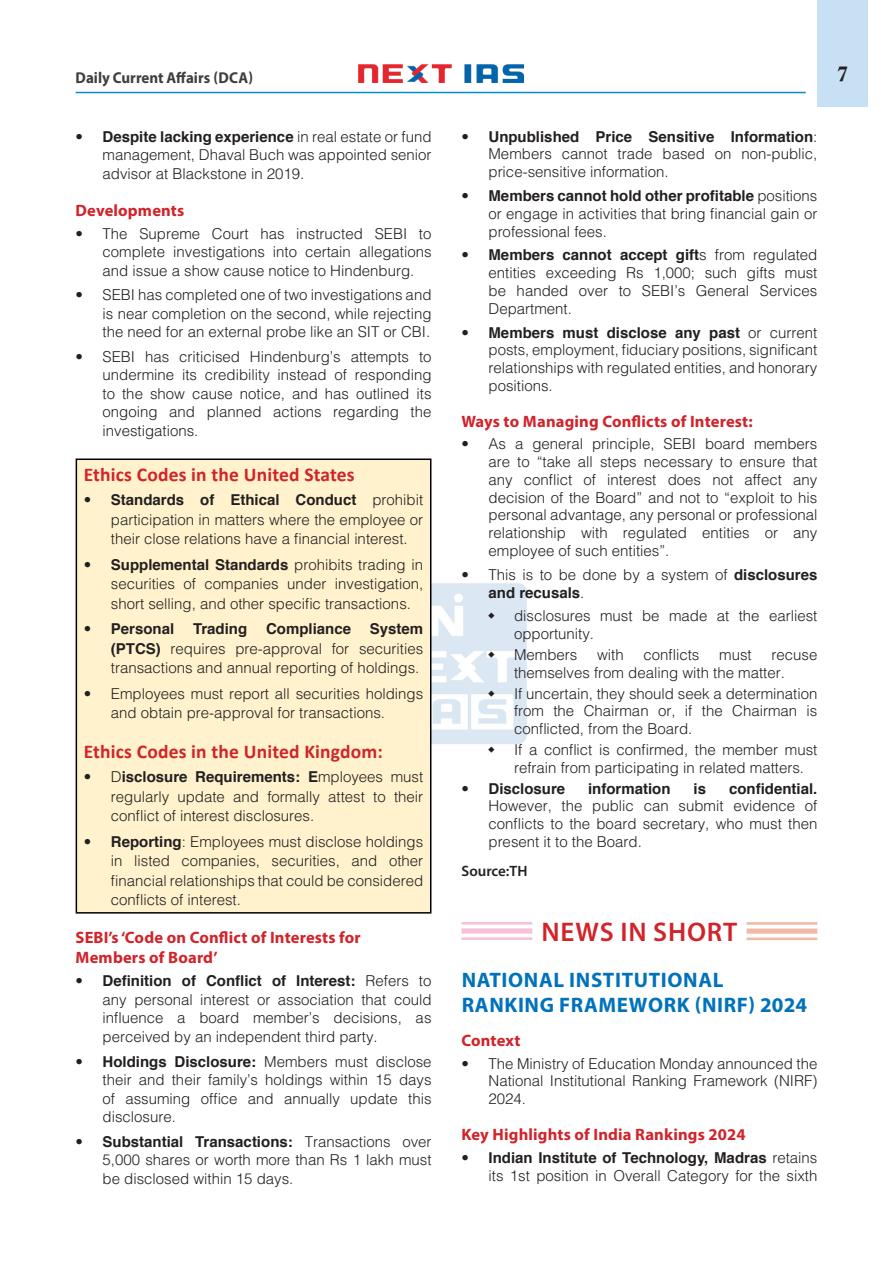
<style>
.page{position:relative;width:893px;height:1263px;background:#fff}
.page>*{position:absolute;margin:0;border:0;box-sizing:border-box;transform-origin:0 0}
.News_In_Short__headi{font:600 27px "Myriad Pro";letter-spacing:.03em;color:#d1232a}
.H-1{font:700 21px/25px "Myriad Pro";letter-spacing:.03em;color:#0072bc}
.t1{font:21px "Calis MT Bol";color:#231f20}
.H-2{font:700 19.5px "Calibri";letter-spacing:.01em;color:#d1232a}
.H-2-2{font:700 16.5px/20.4px "Myriad Pro";letter-spacing:.01em;color:#d1232a}
.t2{font:700 15.75px "Myriad Pro";color:#3e3e3f;scale:.95 1}
.t3{font:300 15px/17.9px "Helvetica";color:#231f20;text-align:justify}
.t4{font:700 15px "Helvetica";color:#231f20}
.body{font:600 15px "Myriad Pro";color:#231f20}
.s1{font-weight:700}
.s2{font-weight:300}
</style>
<div class="page">
<div style="left:817px;top:0;width:51px;height:107px;background:#c7e0f3"></div>
<img style="left:358px;top:64px;width:165px;height:19px">
<hr style="left:76px;top:92px;width:730px;height:1px;background:#008fd5">
<img style="left:431px;top:580px;width:96px;height:168px">
<div style="left:76px;top:459px;width:355px;height:454px;background:#fff2cc"></div>
<hr style="left:76px;top:458px;width:355px;height:2px;background:#000">
<hr style="left:76px;top:460px;width:1px;height:452px;background:#000">
<hr style="left:430px;top:460px;width:1px;height:452px;background:#000">
<hr style="left:76px;top:912px;width:355px;height:1px;background:#000">
<hr style="left:746px;top:922px;width:71px;height:3px;background:#f0baa6">
<div style="left:746px;top:928px;width:71px;height:6px;background:#f0baa6"></div>
<hr style="left:746px;top:937px;width:71px;height:3px;background:#f0baa6">
<hr style="left:461px;top:922px;width:71px;height:2px;background:#f7c1d9">
<div style="left:461px;top:928px;width:71px;height:5px;background:#f7c1d9"></div>
<hr style="left:461px;top:937px;width:71px;height:3px;background:#f7c1d9">
<svg style="left:488px;top:613px;width:6px;height:6px"></svg>
<svg style="left:488px;top:651px;width:6px;height:7px"></svg>
<svg style="left:488px;top:690px;width:6px;height:6px"></svg>
<svg style="left:488px;top:746px;width:6px;height:2px"></svg>
<p class="t2" style="left:76px;top:67px;width:188px">Daily Current Affairs (DCA)</p>
<h2 class="t1" style="left:837px;top:62px;width:12px">7</h2>
<p class="t3" style="left:103px;top:127px;width:330px;line-height:18.6px;text-indent:-27px">• <span class="s1">Despite lacking experience</span> in real estate or fund management, Dhaval Buch was appointed senior advisor at Blackstone in 2019.</p>
<p class="H-2-2" style="left:76px;top:199px;width:110px">Developments</p>
<p class="t3" style="left:103px;top:224px;width:330px;line-height:18.6px;text-indent:-27px">• The Supreme Court has instructed SEBI to complete investigations into certain allegations and issue a show cause notice to Hindenburg.</p>
<p class="t3" style="left:103px;top:285px;width:330px;line-height:18.6px;text-indent:-27px">• SEBI has completed one of two investigations and is near completion on the second, while rejecting the need for an external probe like an SIT or CBI.</p>
<p class="t3" style="left:103px;top:347px;width:330px;line-height:18.6px;text-indent:-27px">• SEBI has criticised Hindenburg’s attempts to undermine its credibility instead of responding to the show cause notice, and has outlined its ongoing and planned actions regarding the investigations.</p>
<p class="H-2" style="left:84px;top:461px;width:272px">Ethics Codes in the United States</p>
<p class="t3" style="left:111px;top:490px;width:314px;line-height:19.5px;text-indent:-27px">• <span class="s1">Standards of Ethical Conduct</span> prohibit participation in matters where the employee or their close relations have a financial interest.</p>
<p class="t3" style="left:111px;top:554px;width:314px;line-height:19.5px;text-indent:-27px">• <span class="s1">Supplemental Standards</span> prohibits trading in securities of companies under investigation, short selling, and other specific transactions.</p>
<p class="t4" style="left:84px;top:617px;width:92px"><span class="s2">•</span> Personal</p>
<p class="t4" style="left:193px;top:617px;width:56px">Trading</p>
<p class="t4" style="left:266px;top:617px;width:87px">Compliance</p>
<p class="t3" style="left:111px;top:619px;width:314px;line-height:19.5px;text-indent:259px"><span class="s1">System (PTCS)</span> requires pre-approval for securities transactions and annual reporting of holdings.</p>
<p class="t3" style="left:111px;top:683px;width:314px;line-height:19.5px;text-indent:-27px">• Employees must report all securities holdings and obtain pre-approval for transactions.</p>
<p class="H-2" style="left:84px;top:738px;width:301px">Ethics Codes in the United Kingdom:</p>
<p class="t3" style="left:111px;top:767px;width:314px;line-height:19.5px;text-indent:-27px">• D<span class="s1">isclosure Requirements: E</span>mployees must regularly update and formally attest to their conflict of interest disclosures.</p>
<p class="t3" style="left:111px;top:831px;width:314px;line-height:19.5px;text-indent:-27px">• <span class="s1">Reporting</span>: Employees must disclose holdings in listed companies, securities, and other financial relationships that could be considered conflicts of interest.</p>
<p class="H-2-2" style="left:76px;top:927px;width:287px">SEBI’s ‘Code on Conflict of Interests for<br>Members of Board’</p>
<p class="t3" style="left:103px;top:971px;width:330px;line-height:18.6px;text-indent:-27px">• <span class="s1">Definition of Conflict of Interest:</span> Refers to any personal interest or association that could influence a board member’s decisions, as perceived by an independent third party.</p>
<p class="t3" style="left:103px;top:1051px;width:330px;line-height:18.6px;text-indent:-27px">• <span class="s1">Holdings Disclosure:</span> Members must disclose their and their family’s holdings within 15 days of assuming office and annually update this disclosure.</p>
<p class="t3" style="left:103px;top:1131px;width:330px;line-height:18.6px;text-indent:-27px">• <span class="s1">Substantial Transactions:</span> Transactions over 5,000 shares or worth more than Rs 1 lakh must be disclosed within 15 days.</p>
<p class="t3" style="left:488px;top:127px;width:330px;text-indent:-27px">• <span class="s1">Unpublished Price Sensitive Information</span>:<br>Members cannot trade based on non-public, price-sensitive information.</p>
<p class="t3" style="left:488px;top:186px;width:330px;text-indent:-27px">• <span class="s1">Members cannot hold other profitable</span> positions or engage in activities that bring financial gain or professional fees.</p>
<p class="t3" style="left:488px;top:246px;width:330px;text-indent:-27px">• <span class="s1">Members cannot accept gift</span>s from regulated entities exceeding Rs 1,000; such gifts must be handed over to SEBI’s General Services Department.</p>
<p class="t3" style="left:488px;top:323px;width:330px;text-indent:-27px">• <span class="s1">Members must disclose any past</span> or current posts, employment, fiduciary positions, significant relationships with regulated entities, and honorary positions.</p>
<p class="H-2-2" style="left:461px;top:411px;width:293px">Ways to Managing Conflicts of Interest:</p>
<p class="t3" style="left:488px;top:435px;width:330px;text-indent:-27px">• As a general principle, SEBI board members are to “take all steps necessary to ensure that any conflict of interest does not affect any decision of the Board” and not to “exploit to his personal advantage, any personal or professional relationship with regulated entities or any employee of such entities”.</p>
<p class="t3" style="left:488px;top:565px;width:330px;text-indent:-27px">• This is to be done by a system of <span class="s1">disclosures and recusals</span>.</p>
<p class="t3" style="left:514px;top:607px;width:305px">disclosures must be made at the earliest opportunity.</p>
<p class="t3" style="left:514px;top:645px;width:65px">Members</p>
<p class="t3" style="left:597px;top:645px;width:28px">with</p>
<p class="t3" style="left:644px;top:645px;width:57px">conflicts</p>
<p class="t3" style="left:719px;top:645px;width:34px">must</p>
<p class="t3" style="left:514px;top:645px;width:305px;text-indent:258px">recuse themselves from dealing with the matter.</p>
<p class="t3" style="left:514px;top:684px;width:305px">If uncertain, they should seek a determination from the Chairman or, if the Chairman is conflicted, from the Board.</p>
<p class="t3" style="left:514px;top:740px;width:305px">If a conflict is confirmed, the member must refrain from participating in related matters.</p>
<p class="t4" style="left:461px;top:776px;width:105px"><span class="s2">•</span> Disclosure</p>
<p class="t4" style="left:588px;top:776px;width:84px">information</p>
<p class="t4" style="left:694px;top:776px;width:14px">is</p>
<p class="t3" style="left:488px;top:779px;width:330px;text-indent:241px"><span class="s1">confidential.<br></span>However, the public can submit evidence of conflicts to the board secretary, who must then present it to the Board.</p>
<p class="body" style="left:461px;top:861px;width:67px">Source:TH</p>
<p class="News_In_Short__headi" style="left:541px;top:914px;width:197px">NEWS IN SHORT</p>
<p class="H-1" style="left:462px;top:966px;width:347px">NATIONAL INSTITUTIONAL<br>RANKING FRAMEWORK (NIRF) 2024</p>
<p class="H-2-2" style="left:461px;top:1030px;width:60px">Context</p>
<p class="t3" style="left:488px;top:1054px;width:330px;text-indent:-27px">• The Ministry of Education Monday announced the National Institutional Ranking Framework (NIRF)<br>2024.</p>
<p class="H-2-2" style="left:461px;top:1124px;width:286px">Key Highlights of India Rankings 2024</p>
<p class="t3" style="left:461px;top:1148px;width:357px;text-align:right">• <span class="s1">Indian Institute of Technology, Madras</span> retains its 1st position in Overall Category for the sixth</p>
</div>
